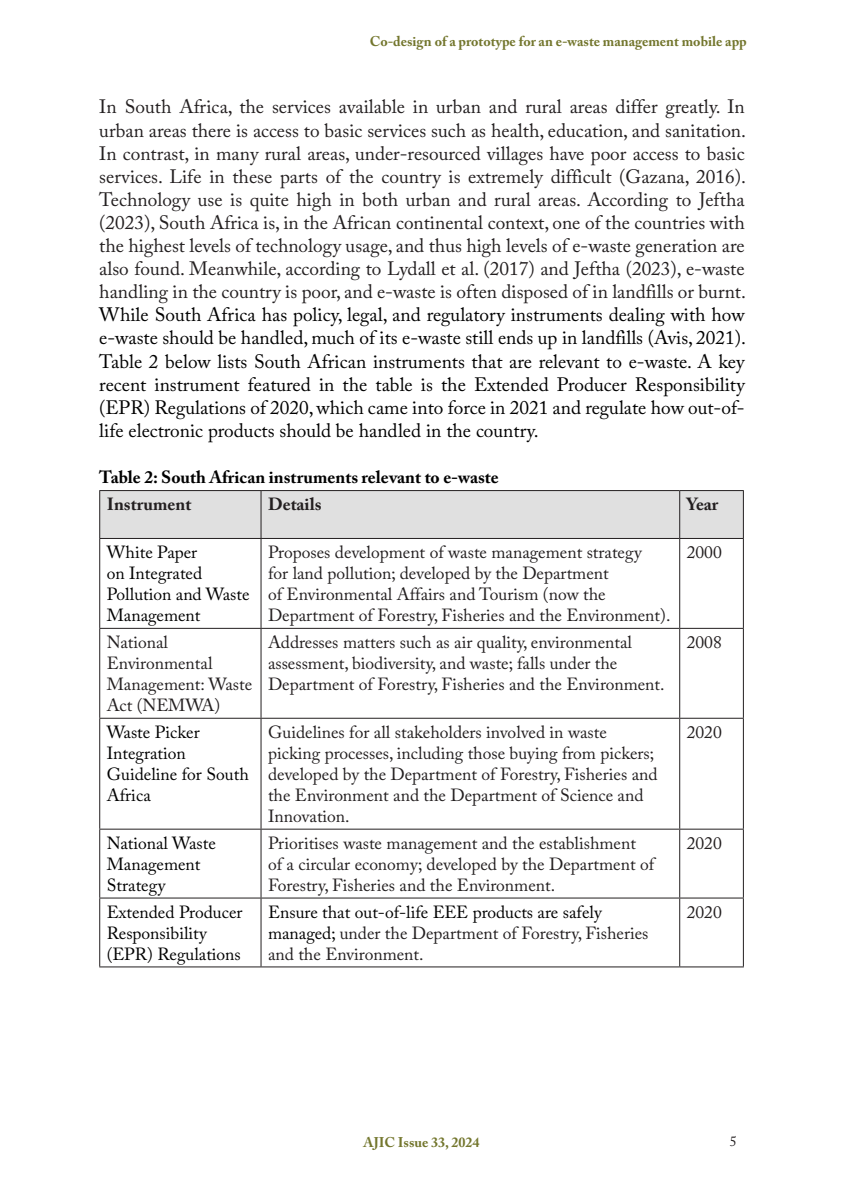
<style>
.page{position:relative;width:844px;height:1191px;background:#fff}
.page>*{position:absolute;margin:0;border:0;box-sizing:border-box;transform-origin:0 0}
.t1{font:19.25px/23.1px "Adobe Caslon Pro";color:#231f20;text-align:justify}
.t2{font:19.25px/23.1px "Adobe Caslon Pro";color:#000;text-align:justify}
.t3{font:17.5px/21px "Adobe Caslon Pro";color:#231f20}
.t4{font:17.5px/21px "Adobe Caslon Pro";color:#000}
.t5{font:700 17.5px "Adobe Caslon Pro";color:#000}
.t6{font:700 17.5px "Adobe Caslon Pro";color:#231f20}
.t7{font:700 14px "Adobe Caslon Pro";color:#73762d}
.t8{font:14px "Adobe Caslon Pro";color:#231f20}
.s1{color:#000}
</style>
<div class="page">
<div style="left:100px;top:491px;width:642px;height:47px;background:#e0e0e0"></div>
<hr style="left:99px;top:490px;width:162px;height:1px;background:#231f20">
<hr style="left:99px;top:491px;width:1px;height:47px;background:#231f20">
<hr style="left:261px;top:490px;width:418px;height:1px;background:#231f20">
<hr style="left:260px;top:491px;width:1px;height:47px;background:#231f20">
<hr style="left:679px;top:490px;width:64px;height:1px;background:#231f20">
<hr style="left:679px;top:491px;width:1px;height:47px;background:#231f20">
<hr style="left:742px;top:491px;width:1px;height:47px;background:#231f20">
<hr style="left:99px;top:538px;width:162px;height:1px;background:#231f20">
<hr style="left:99px;top:539px;width:1px;height:89px;background:#231f20">
<hr style="left:261px;top:538px;width:418px;height:1px;background:#231f20">
<hr style="left:260px;top:539px;width:1px;height:89px;background:#231f20">
<hr style="left:679px;top:538px;width:64px;height:1px;background:#231f20">
<hr style="left:679px;top:539px;width:1px;height:89px;background:#231f20">
<hr style="left:742px;top:539px;width:1px;height:89px;background:#231f20">
<hr style="left:99px;top:628px;width:162px;height:1px;background:#231f20">
<hr style="left:99px;top:629px;width:1px;height:89px;background:#231f20">
<hr style="left:261px;top:628px;width:418px;height:1px;background:#231f20">
<hr style="left:260px;top:629px;width:1px;height:89px;background:#231f20">
<hr style="left:679px;top:628px;width:64px;height:1px;background:#231f20">
<hr style="left:679px;top:629px;width:1px;height:89px;background:#231f20">
<hr style="left:742px;top:629px;width:1px;height:89px;background:#231f20">
<hr style="left:99px;top:718px;width:162px;height:1px;background:#231f20">
<hr style="left:99px;top:718px;width:1px;height:110px;background:#231f20">
<hr style="left:261px;top:718px;width:418px;height:1px;background:#231f20">
<hr style="left:260px;top:718px;width:1px;height:110px;background:#231f20">
<hr style="left:679px;top:718px;width:64px;height:1px;background:#231f20">
<hr style="left:679px;top:718px;width:1px;height:110px;background:#231f20">
<hr style="left:742px;top:718px;width:1px;height:110px;background:#231f20">
<hr style="left:99px;top:828px;width:162px;height:1px;background:#231f20">
<hr style="left:99px;top:829px;width:1px;height:68px;background:#231f20">
<hr style="left:261px;top:828px;width:418px;height:1px;background:#231f20">
<hr style="left:260px;top:829px;width:1px;height:68px;background:#231f20">
<hr style="left:679px;top:828px;width:64px;height:1px;background:#231f20">
<hr style="left:679px;top:829px;width:1px;height:68px;background:#231f20">
<hr style="left:742px;top:829px;width:1px;height:68px;background:#231f20">
<hr style="left:99px;top:897px;width:162px;height:1px;background:#231f20">
<hr style="left:99px;top:898px;width:1px;height:68px;background:#231f20">
<hr style="left:261px;top:897px;width:418px;height:1px;background:#231f20">
<hr style="left:260px;top:898px;width:1px;height:68px;background:#231f20">
<hr style="left:679px;top:897px;width:64px;height:1px;background:#231f20">
<hr style="left:679px;top:898px;width:1px;height:68px;background:#231f20">
<hr style="left:742px;top:898px;width:1px;height:68px;background:#231f20">
<hr style="left:99px;top:966px;width:162px;height:1px;background:#231f20">
<hr style="left:261px;top:966px;width:418px;height:1px;background:#231f20">
<hr style="left:679px;top:966px;width:64px;height:1px;background:#231f20">
<p class="t7" style="left:369px;top:33px;width:378px">Co-design of a prototype for an e-waste management mobile app</p>
<p class="t1" style="left:99px;top:95px;width:648px">In South Africa, the services available in urban and rural areas differ greatly. In urban areas there is access to basic services such as health, education, and sanitation.<br>In contrast, in many rural areas, under-resourced villages have poor access to basic services. Life in these parts of the country is extremely difficult (Gazana, 2016).<br>Technology use is quite high in both urban and rural areas. According to Jeftha (2023), South Africa is, in the African continental context, one of the countries with the highest levels of technology usage, and thus high levels of e-waste generation are also found. Meanwhile, according to Lydall et al. (2017) and Jeftha (2023), e-waste handling in the country is poor, and e-waste is often disposed of in landfills or burnt.</p>
<p class="t2" style="left:99px;top:303px;width:648px">While South Africa has policy, legal, and regulatory instruments dealing with how e-waste should be handled, much of its e-waste still ends up in landfills (Avis, 2021).<br>Table 2 below lists South African instruments that are relevant to e-waste. A key recent instrument featured in the table is the Extended Producer Responsibility (EPR) Regulations of 2020, which came into force in 2021 and regulate how out-of&shy;life electronic products should be handled in the country.</p>
<p class="t5" style="left:99px;top:467px;width:401px">Table 2: South African instruments relevant to e-waste</p>
<p class="t6" style="left:107px;top:494px;width:86px">Instrument</p>
<p class="t6" style="left:268px;top:494px;width:55px">Details</p>
<p class="t6" style="left:686px;top:494px;width:33px">Year</p>
<p class="t4" style="left:107px;top:542px;width:144px">White Paper<br>on Integrated<br>Pollution and Waste<br>Management</p>
<p class="t3" style="left:268px;top:542px;width:404px">Proposes development of waste management strategy<br>for land pollution; developed by the Department<br>of Environmental Affairs and Tourism (now the Department of Forestry, Fisheries and the Environment).</p>
<p class="t3" style="left:686px;top:542px;width:36px">2000</p>
<p class="t3" style="left:107px;top:631px;width:147px">National<br>Environmental<br>Management: Waste<br>Act (NEMWA)</p>
<p class="t3" style="left:268px;top:631px;width:398px">Addresses matters such as air quality, environmental assessment, biodiversity, and waste; falls under the<br>Department of Forestry, Fisheries and the Environment.</p>
<p class="t3" style="left:686px;top:631px;width:36px">2008</p>
<p class="t4" style="left:107px;top:721px;width:144px">Waste Picker<br>Integration<br>Guideline for South<br>Africa</p>
<p class="t3" style="left:268px;top:721px;width:391px">Guidelines for all stakeholders involved in waste picking processes, including those buying from pickers; developed by the Department of Forestry, Fisheries and the Environment and the Department of Science and Innovation.</p>
<p class="t3" style="left:686px;top:721px;width:36px">2020</p>
<p class="t4" style="left:107px;top:832px;width:111px">National Waste<br>Management<br>Strategy</p>
<p class="t3" style="left:268px;top:832px;width:387px">Prioritises waste management and the establishment of a circular economy; developed by the Department of<br>Forestry, Fisheries and the Environment.</p>
<p class="t3" style="left:686px;top:832px;width:36px">2020</p>
<p class="t4" style="left:107px;top:901px;width:137px">Extended Producer<br>Responsibility (EPR) Regulations</p>
<p class="t3" style="left:268px;top:901px;width:382px"><span class="s1">Ensure that out-of-life EEE products are safely managed;</span> under the Department of Forestry, Fisheries and the Environment.</p>
<p class="t3" style="left:686px;top:901px;width:36px">2020</p>
<p class="t7" style="left:363px;top:1133px;width:118px">AJIC Issue 33, 2024</p>
<p class="t8" style="left:729px;top:1132px;width:8px">5</p>
</div>
